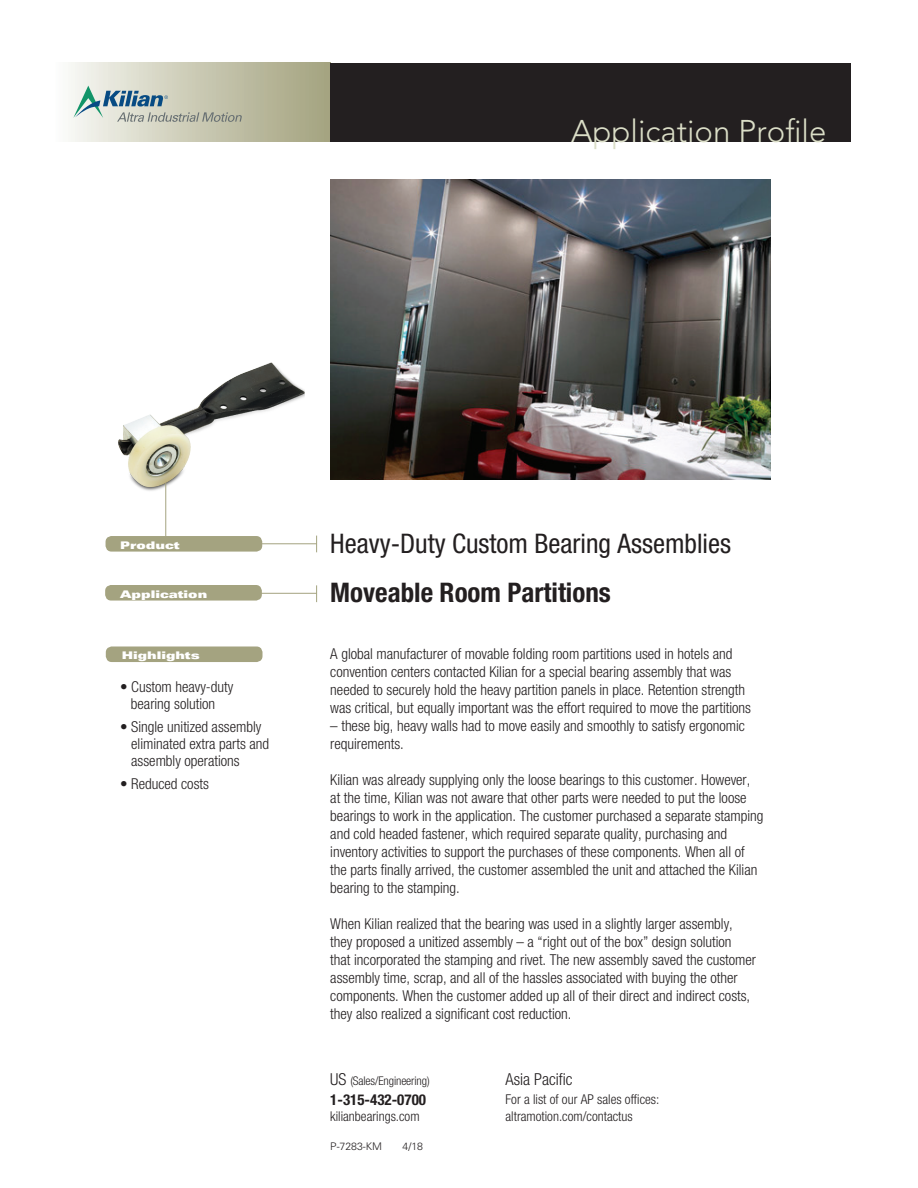
<style>
.page{position:relative;width:918px;height:1188px;background:#fff}
.page>*{position:absolute;margin:0;border:0;box-sizing:border-box;transform-origin:0 0}
.t1{font:300 31.2px "Avenir LT Std";color:#dbdec7}
.t2{font:condensed 27px "Helvetica Neue LT Std";color:#231f20}
.t3{font:700 condensed 27px "Helvetica Neue LT Std";color:#231f20}
.t4{font:300 condensed 16.5px "Helvetica Neue LT Std";color:#231f20}
.t5{font:300 condensed 15px/18px "Helvetica Neue LT Std";color:#231f20}
.t6{font:700 condensed 15px "Helvetica Neue LT Std";color:#231f20}
.t7{font:300 condensed 13.5px/16.5px "Helvetica Neue LT Std";color:#231f20}
.t8{font:300 condensed 12px "Helvetica Neue LT Std";letter-spacing:-.01em;color:#231f20}
.t9{font:10.5px "Univers LT Std X Black Ex";color:#fff}
.t10{font:300 10.5px "Univers LT Std";color:#231f20}
.s1{font-size:16.5px}
</style>
<div class="page">
<img style="left:118px;top:362px;width:187px;height:172px">
<div style="left:105px;top:585px;width:157px;height:16px;background:#a4a380;border-radius:6px"></div>
<div style="left:106px;top:536px;width:156px;height:16px;background:#a4a380;border-radius:6px"></div>
<hr style="left:165px;top:483px;width:1px;height:53px;background:#a4a380">
<hr style="left:239px;top:543px;width:78px;height:1px;background:#a4a380">
<svg style="left:316px;top:536px;width:1px;height:16px"></svg>
<svg style="left:316px;top:585px;width:1px;height:17px"></svg>
<hr style="left:239px;top:593px;width:78px;height:1px;background:#a4a380">
<img style="left:331px;top:180px;width:440px;height:300px">
<div style="left:106px;top:646px;width:157px;height:16px;background:#a4a380;border-radius:6px"></div>
<div style="left:54px;top:63px;width:276px;height:79px;background:linear-gradient(to right,#fafaf7,#a2a17c)"></div>
<div style="left:330px;top:63px;width:520px;height:79px;background:#231f20"></div>
<svg style="left:73px;top:86px;width:169px;height:36px"></svg>
<h1 class="t1" style="left:571px;top:113px;width:257px">Application Profile</h1>
<p class="t9" style="left:120px;top:539px;width:61px">Product</p>
<p class="t9" style="left:120px;top:588px;width:89px">Application</p>
<p class="t9" style="left:122px;top:649px;width:80px">Highlights</p>
<p class="t5" style="left:120px;top:678px;width:115px;line-height:17.2px;text-align:center">• Custom heavy-duty bearing solution</p>
<p class="t5" style="left:131px;top:718px;width:139px;line-height:17.2px;text-indent:-11px">• Single unitized assembly eliminated extra parts and assembly operations</p>
<p class="t5" style="left:120px;top:775px;width:90px">• Reduced costs</p>
<h2 class="t2" style="left:330px;top:528px;width:402px">Heavy-Duty Custom Bearing Assemblies</h2>
<h2 class="t3" style="left:330px;top:576px;width:282px">Moveable Room Partitions</h2>
<p class="t5" style="left:330px;top:644px;width:422px">A global manufacturer of movable folding room partitions used in hotels and convention centers contacted Kilian for a special bearing assembly that was needed to securely hold the heavy partition panels in place. Retention strength was critical, but equally important was the effort required to move the partitions</p>
<p class="t5" style="left:330px;top:716px;width:416px">– these big, heavy walls had to move easily and smoothly to satisfy ergonomic requirements.</p>
<p class="t5" style="left:330px;top:770px;width:435px">Kilian was already supplying only the loose bearings to this customer. However, at the time, Kilian was not aware that other parts were needed to put the loose bearings to work in the application. The customer purchased a separate stamping and cold headed fastener, which required separate quality, purchasing and inventory activities to support the purchases of these components. When all of the parts finally arrived, the customer assembled the unit and attached the Kilian bearing to the stamping.</p>
<p class="t5" style="left:330px;top:914px;width:427px">When Kilian realized that the bearing was used in a slightly larger assembly, they proposed a unitized assembly – a “right out of the box” design solution<br>that incorporated the stamping and rivet. The new assembly saved the customer assembly time, scrap, and all of the hassles associated with buying the other components. When the customer added up all of their direct and indirect costs, they also realized a significant cost reduction.</p>
<p class="t8" style="left:330px;top:1074px;width:101px"><span class="s1">US</span> (Sales/Engineering)</p>
<p class="t6" style="left:330px;top:1090px;width:97px">1-315-432-0700</p>
<p class="t7" style="left:330px;top:1108px;width:91px">kilianbearings.com</p>
<p class="t10" style="left:330px;top:1140px;width:53px">P-7283-KM</p>
<p class="t10" style="left:403px;top:1140px;width:22px">4/18</p>
<p class="t4" style="left:506px;top:1069px;width:69px">Asia Pacific</p>
<p class="t7" style="left:506px;top:1091px;width:155px">For a list of our AP sales offices: altramotion.com/contactus</p>
</div>
